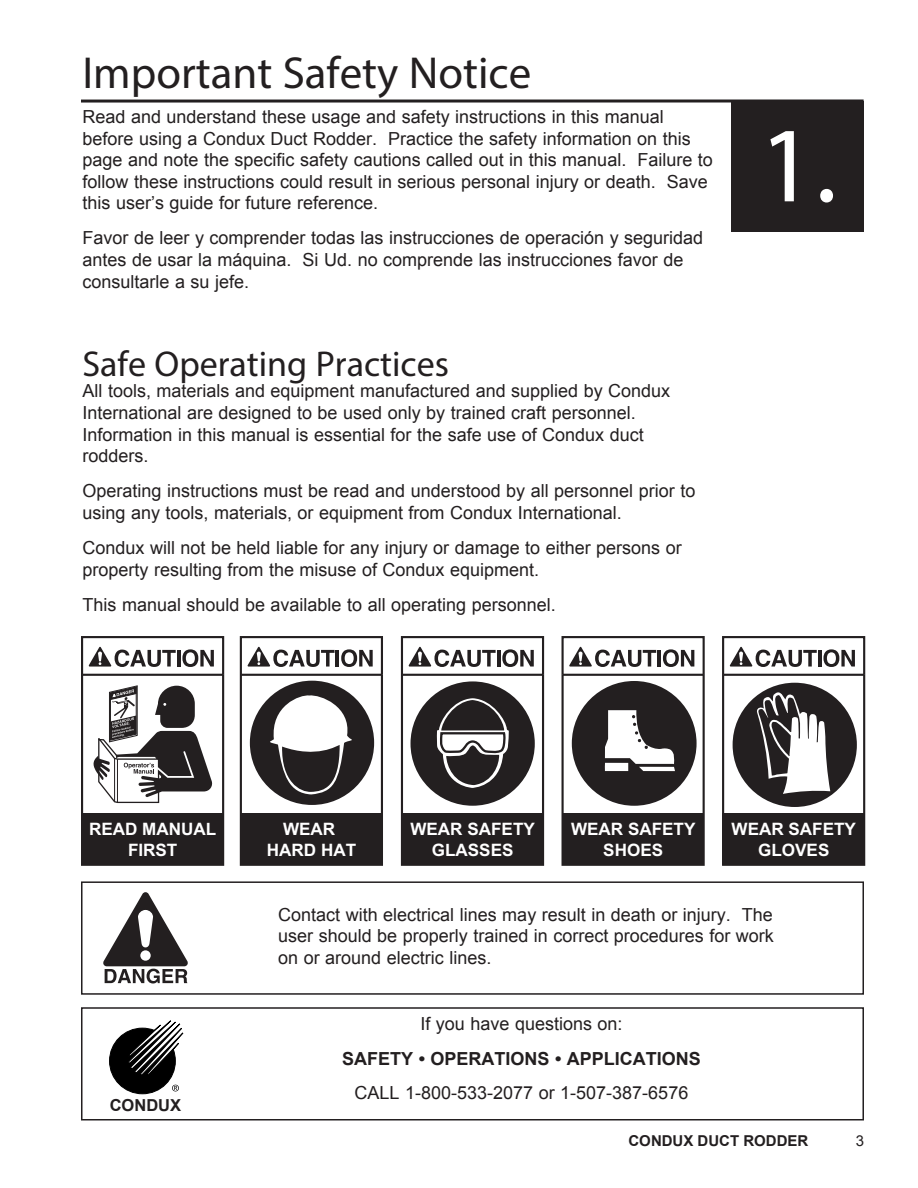
<style>
.page{position:relative;width:918px;height:1188px;background:#fff}
.page>*{position:absolute;margin:0;border:0;box-sizing:border-box;transform-origin:0 0}
.t1{font:108px "Myriad Pro";color:#fff}
.Headers{font:45px "Myriad Pro";color:#231f20}
.t2{font:36px "Myriad Pro";color:#231f20}
.t3{font:18px/21.6px "Arial";color:#231f20}
.t4{font:700 17.1px/20.5px "Arial";color:#fff;text-align:center}
.t5{font:700 16.5px "Arial";color:#231f20}
.t6{font:700 15px "Arial";color:#231f20}
.t7{font:15px "Arial";color:#231f20}
.s1{font-weight:700}
</style>
<div class="page">
<div style="left:81px;top:1007px;width:783px;height:113px;border:2px solid #231f20"></div>
<svg style="left:109px;top:1020px;width:75px;height:74px"></svg>
<div style="left:81px;top:636px;width:143px;height:230px;border:2px solid #231f20"></div>
<hr style="left:82px;top:674px;width:141px;height:2px;background:#231f20">
<hr style="left:177px;top:650px;width:3px;height:17px;background:#231f20">
<svg style="left:182px;top:649px;width:32px;height:18px"></svg>
<svg style="left:89px;top:647px;width:87px;height:20px"></svg>
<div style="left:82px;top:814px;width:141px;height:51px;background:#231f20"></div>
<svg style="left:93px;top:685px;width:120px;height:119px"></svg>
<div style="left:240px;top:636px;width:143px;height:230px;border:2px solid #231f20"></div>
<hr style="left:241px;top:674px;width:141px;height:2px;background:#231f20">
<hr style="left:336px;top:650px;width:3px;height:17px;background:#231f20">
<svg style="left:341px;top:649px;width:32px;height:18px"></svg>
<svg style="left:248px;top:647px;width:87px;height:20px"></svg>
<div style="left:241px;top:814px;width:141px;height:51px;background:#231f20"></div>
<div style="left:250px;top:681px;width:124px;height:124px;background:#231f20;border-radius:50%"></div>
<svg style="left:269px;top:694px;width:83px;height:100px"></svg>
<div style="left:401px;top:636px;width:143px;height:230px;border:2px solid #231f20"></div>
<hr style="left:402px;top:674px;width:141px;height:2px;background:#231f20">
<hr style="left:497px;top:650px;width:3px;height:17px;background:#231f20">
<svg style="left:502px;top:649px;width:32px;height:18px"></svg>
<svg style="left:409px;top:647px;width:87px;height:20px"></svg>
<div style="left:402px;top:814px;width:141px;height:51px;background:#231f20"></div>
<div style="left:411px;top:681px;width:124px;height:125px;background:#231f20;border-radius:50%"></div>
<svg style="left:437px;top:698px;width:72px;height:90px"></svg>
<div style="left:562px;top:636px;width:143px;height:230px;border:2px solid #231f20"></div>
<hr style="left:563px;top:674px;width:141px;height:2px;background:#231f20">
<hr style="left:657px;top:650px;width:4px;height:17px;background:#231f20">
<svg style="left:663px;top:649px;width:31px;height:18px"></svg>
<svg style="left:569px;top:647px;width:87px;height:20px"></svg>
<div style="left:562px;top:814px;width:141px;height:51px;background:#231f20"></div>
<div style="left:572px;top:681px;width:125px;height:125px;background:#231f20;border-radius:50%"></div>
<svg style="left:605px;top:710px;width:70px;height:61px"></svg>
<div style="left:722px;top:636px;width:143px;height:230px;border:2px solid #231f20"></div>
<hr style="left:723px;top:674px;width:141px;height:2px;background:#231f20">
<hr style="left:818px;top:650px;width:3px;height:17px;background:#231f20">
<svg style="left:823px;top:649px;width:32px;height:18px"></svg>
<svg style="left:730px;top:647px;width:87px;height:20px"></svg>
<div style="left:733px;top:683px;width:124px;height:124px;background:#231f20;border-radius:50%"></div>
<svg style="left:757px;top:692px;width:73px;height:102px"></svg>
<div style="left:723px;top:814px;width:141px;height:51px;background:#231f20"></div>
<div style="left:732px;top:102px;width:132px;height:130px;background:#231f20"></div>
<svg style="left:81px;top:99px;width:783px;height:4px;background:#545152"></svg>
<div style="left:81px;top:881px;width:783px;height:114px;border:2px solid #231f20"></div>
<div style="left:88px;top:885px;width:115px;height:108px;background:#fff;border-radius:5px"></div>
<svg style="left:103px;top:892px;width:85px;height:92px"></svg>
<p class="Headers" style="left:82px;top:45px;width:450px">Important Safety Notice</p>
<p class="t3" style="left:82px;top:106px;width:632px">Read and understand these usage and safety instructions in this manual before using a Condux Duct Rodder. Practice the safety information on this page and note the specific safety cautions called out in this manual. Failure to follow these instructions could result in serious personal injury or death. Save this user’s guide for future reference.</p>
<p class="t3" style="left:82px;top:228px;width:622px">Favor de leer y comprender todas las instrucciones de operación y seguridad antes de usar la máquina. Si Ud. no comprende las instrucciones favor de consultarle a su jefe.</p>
<p class="t2" style="left:82px;top:342px;width:368px">Safe Operating Practices</p>
<p class="t3" style="left:82px;top:381px;width:589px">All tools, materials and equipment manufactured and supplied by Condux International are designed to be used only by trained craft personnel.<br>Information in this manual is essential for the safe use of Condux duct rodders.</p>
<p class="t3" style="left:82px;top:480px;width:614px">Operating instructions must be read and understood by all personnel prior to using any tools, materials, or equipment from Condux International.</p>
<p class="t3" style="left:82px;top:537px;width:601px">Condux will not be held liable for any injury or damage to either persons or property resulting from the misuse of Condux equipment.</p>
<p class="t3" style="left:82px;top:594px;width:475px">This manual should be available to all operating personnel.</p>
<p class="t1" style="left:759px;top:99px;width:79px">1.</p>
<p class="t4" style="left:89px;top:820px;width:129px">READ MANUAL<br>FIRST</p>
<p class="t4" style="left:267px;top:820px;width:91px">WEAR<br>HARD HAT</p>
<p class="t4" style="left:410px;top:820px;width:126px">WEAR SAFETY<br>GLASSES</p>
<p class="t4" style="left:571px;top:820px;width:126px">WEAR SAFETY<br>SHOES</p>
<p class="t4" style="left:732px;top:820px;width:126px">WEAR SAFETY<br>GLOVES</p>
<p class="t5" style="left:110px;top:1095px;width:73px">CONDUX</p>
<p class="t3" style="left:278px;top:904px;width:497px;text-align:justify">Contact with electrical lines may result in death or injury. The user should be properly trained in correct procedures for work on or around electric lines.</p>
<p class="t3" style="left:342px;top:1007px;width:360px;line-height:34.5px;text-align:center">If you have questions on:<br><span class="s1">SAFETY • OPERATIONS • APPLICATIONS<br></span>CALL 1-800-533-2077 or 1-507-387-6576</p>
<p class="t6" style="left:628px;top:1131px;width:181px">CONDUX DUCT RODDER</p>
<p class="t7" style="left:856px;top:1131px;width:10px">3</p>
</div>
